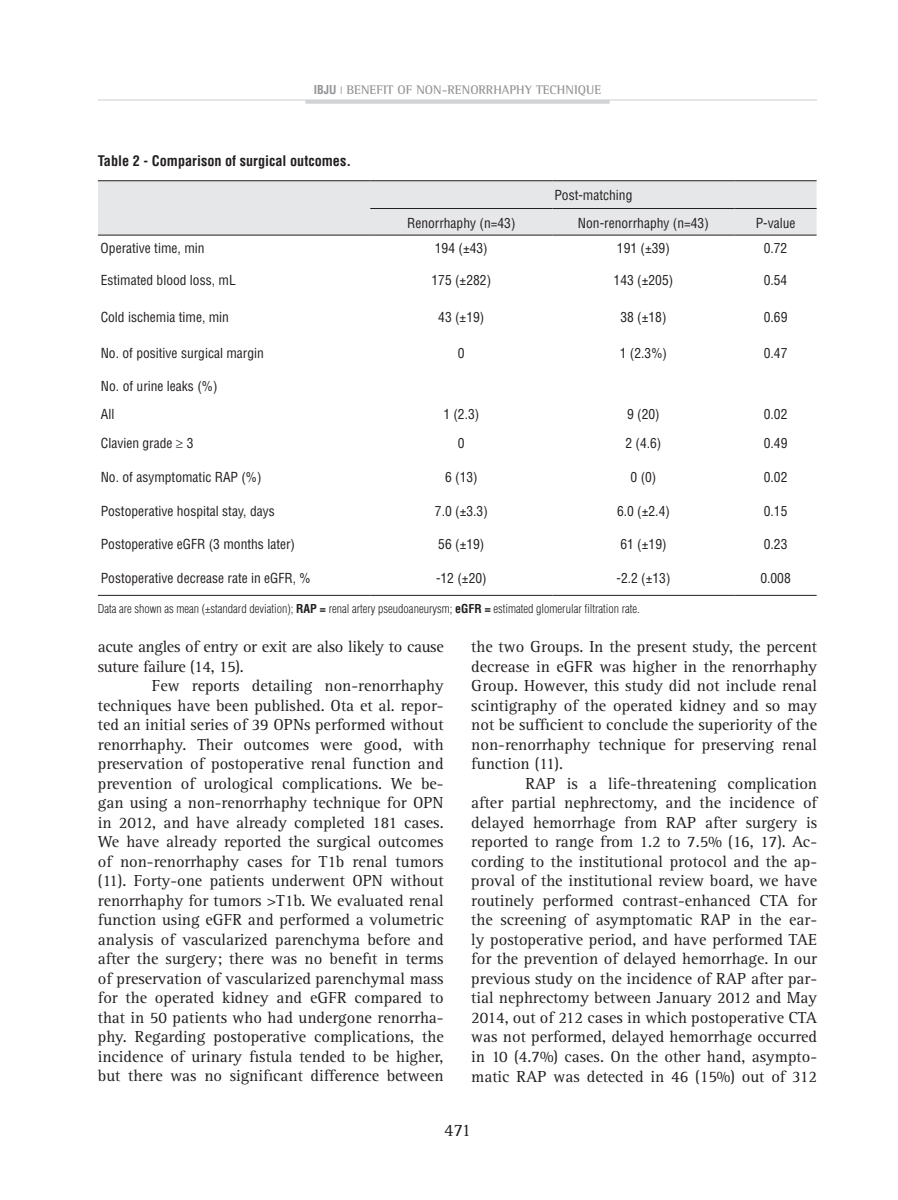
<style>
.page{position:relative;width:898px;height:1200px;background:#fff}
.page>*{position:absolute;margin:0;border:0;box-sizing:border-box;transform-origin:0 0}
.t1{font:18px "Rotis Serif";color:#231f20}
.t2{font:16.5px/19.5px "Rotis Serif";color:#231f20;text-align:justify}
.t3{font:16.5px/19.5px "Rotis Serif";letter-spacing:-.02em;color:#231f20}
.t4{font:700 condensed 14.25px "Helvetica";color:#231f20}
.t5{font:condensed 13.5px/27.6px "Helvetica";color:#231f20}
.t6{font:700 12.75px "Rotis Semi Serif";color:#939598}
.t7{font:300 condensed 12px "Helvetica";color:#231f20}
.s1{font-family:"Helvetica";font-stretch:condensed;font-size:12px}
.s2{font-weight:700}
</style>
<div class="page">
<hr style="left:98px;top:99px;width:718px;height:2px;background:#dcdddf">
<hr style="left:305px;top:100px;width:304px;height:4px;background:#d1d2d4">
<div style="left:98px;top:181px;width:718px;height:54px;background:#e6e7e9"></div>
<hr style="left:98px;top:595px;width:272px;height:1px;background:#231f20">
<hr style="left:370px;top:595px;width:182px;height:1px;background:#231f20">
<hr style="left:552px;top:595px;width:182px;height:1px;background:#231f20">
<hr style="left:734px;top:595px;width:82px;height:1px;background:#231f20">
<hr style="left:98px;top:180px;width:272px;height:1px;background:#231f20">
<hr style="left:370px;top:180px;width:182px;height:1px;background:#231f20">
<hr style="left:552px;top:180px;width:182px;height:1px;background:#231f20">
<hr style="left:734px;top:180px;width:82px;height:1px;background:#231f20">
<hr style="left:98px;top:235px;width:272px;height:1px;background:#231f20">
<hr style="left:370px;top:208px;width:182px;height:1px;background:#231f20">
<hr style="left:552px;top:208px;width:182px;height:1px;background:#231f20">
<hr style="left:734px;top:208px;width:82px;height:1px;background:#231f20">
<hr style="left:370px;top:235px;width:182px;height:1px;background:#231f20">
<hr style="left:552px;top:235px;width:182px;height:1px;background:#231f20">
<hr style="left:734px;top:235px;width:82px;height:1px;background:#231f20">
<p class="t6" style="left:314px;top:82px;width:289px"><span class="s1">ibju</span> <sup>|</sup> BENEFIT OF NON-RENORRHAPHY TECHNIQUE</p>
<p class="t4" style="left:98px;top:152px;width:255px">Table 2 - Comparison of surgical outcomes.</p>
<p class="t5" style="left:554px;top:181px;width:79px">Post-matching</p>
<p class="t5" style="left:407px;top:209px;width:110px">Renorrhaphy (n=43)</p>
<p class="t5" style="left:577px;top:209px;width:132px">Non-renorrhaphy (n=43)</p>
<p class="t5" style="left:755px;top:209px;width:41px">P-value</p>
<p class="t5" style="left:101px;top:234px;width:105px">Operative time, min</p>
<p class="t5" style="left:434px;top:234px;width:54px">194 (±43)</p>
<p class="t5" style="left:616px;top:234px;width:54px">191 (±39)</p>
<p class="t5" style="left:763px;top:234px;width:25px">0.72</p>
<p class="t5" style="left:101px;top:266px;width:136px">Estimated blood loss, mL</p>
<p class="t5" style="left:431px;top:266px;width:61px">175 (±282)</p>
<p class="t5" style="left:613px;top:266px;width:61px">143 (±205)</p>
<p class="t5" style="left:763px;top:266px;width:25px">0.54</p>
<p class="t5" style="left:101px;top:303px;width:130px">Cold ischemia time, min</p>
<p class="t5" style="left:438px;top:303px;width:48px">43 (±19)</p>
<p class="t5" style="left:620px;top:303px;width:48px">38 (±18)</p>
<p class="t5" style="left:763px;top:303px;width:25px">0.69</p>
<p class="t5" style="left:101px;top:339px;width:165px">No. of positive surgical margin</p>
<p class="t5" style="left:458px;top:339px;width:8px">0</p>
<p class="t5" style="left:619px;top:339px;width:49px">1 (2.3%)</p>
<p class="t5" style="left:763px;top:339px;width:25px">0.47</p>
<p class="t5" style="left:101px;top:372px;width:118px">No. of urine leaks (%)<br>All</p>
<p class="t5" style="left:443px;top:400px;width:37px">1 (2.3)</p>
<p class="t5" style="left:627px;top:400px;width:34px">9 (20)</p>
<p class="t5" style="left:763px;top:400px;width:25px">0.02</p>
<p class="t5" style="left:101px;top:429px;width:94px">Clavien grade ≥ 3</p>
<p class="t5" style="left:458px;top:429px;width:8px">0</p>
<p class="t5" style="left:625px;top:429px;width:37px">2 (4.6)</p>
<p class="t5" style="left:763px;top:429px;width:25px">0.49</p>
<p class="t5" style="left:101px;top:463px;width:162px">No. of asymptomatic RAP (%)</p>
<p class="t5" style="left:445px;top:463px;width:34px">6 (13)</p>
<p class="t5" style="left:630px;top:463px;width:27px">0 (0)</p>
<p class="t5" style="left:763px;top:463px;width:25px">0.02</p>
<p class="t5" style="left:101px;top:496px;width:175px">Postoperative hospital stay, days</p>
<p class="t5" style="left:435px;top:496px;width:54px">7.0 (±3.3)</p>
<p class="t5" style="left:616px;top:496px;width:54px">6.0 (±2.4)</p>
<p class="t5" style="left:763px;top:496px;width:25px">0.15</p>
<p class="t5" style="left:101px;top:529px;width:196px">Postoperative eGFR (3 months later)</p>
<p class="t5" style="left:438px;top:529px;width:48px">56 (±19)</p>
<p class="t5" style="left:620px;top:529px;width:48px">61 (±19)</p>
<p class="t5" style="left:763px;top:529px;width:25px">0.23</p>
<p class="t5" style="left:101px;top:564px;width:211px">Postoperative decrease rate in eGFR, %</p>
<p class="t5" style="left:436px;top:564px;width:52px">-12 (±20)</p>
<p class="t5" style="left:616px;top:564px;width:55px">-2.2 (±13)</p>
<p class="t5" style="left:760px;top:564px;width:32px">0.008</p>
<p class="t7" style="left:98px;top:601px;width:543px">Data are shown as mean (±standard deviation); <span class="s2">RAP =</span> renal artery pseudoaneurysm; <span class="s2">eGFR =</span> estimated glomerular filtration rate.</p>
<p class="t3" style="left:98px;top:637px;width:347px">acute angles of entry or exit are also likely to cause suture failure (14, 15).</p>
<p class="t2" style="left:98px;top:676px;width:347px;text-indent:54px">Few reports detailing non-renorrhaphy techniques have been published. Ota et al. repor&shy;ted an initial series of 39 OPNs performed without renorrhaphy. Their outcomes were good, with preservation of postoperative renal function and prevention of urological complications. We be&shy;gan using a non-renorrhaphy technique for OPN in 2012, and have already completed 181 cases.<br>We have already reported the surgical outcomes of non-renorrhaphy cases for T1b renal tumors (11). Forty-one patients underwent OPN without renorrhaphy for tumors &gt;T1b. We evaluated renal function using eGFR and performed a volumetric analysis of vascularized parenchyma before and after the surgery; there was no benefit in terms of preservation of vascularized parenchymal mass for the operated kidney and eGFR compared to that in 50 patients who had undergone renorrha&shy;phy. Regarding postoperative complications, the incidence of urinary fistula tended to be higher, but there was no significant difference between</p>
<p class="t2" style="left:471px;top:637px;width:347px">the two Groups. In the present study, the percent decrease in eGFR was higher in the renorrhaphy Group. However, this study did not include renal scintigraphy of the operated kidney and so may not be sufficient to conclude the superiority of the non-renorrhaphy technique for preserving renal function (11).</p>
<p class="t2" style="left:471px;top:773px;width:347px;text-indent:54px">RAP is a life-threatening complication after partial nephrectomy, and the incidence of delayed hemorrhage from RAP after surgery is reported to range from 1.2 to 7.5% (16, 17). Ac&shy;cording to the institutional protocol and the ap&shy;proval of the institutional review board, we have routinely performed contrast-enhanced CTA for the screening of asymptomatic RAP in the ear&shy;ly postoperative period, and have performed TAE for the prevention of delayed hemorrhage. In our previous study on the incidence of RAP after par&shy;tial nephrectomy between January 2012 and May 2014, out of 212 cases in which postoperative CTA was not performed, delayed hemorrhage occurred in 10 (4.7%) cases. On the other hand, asympto&shy;matic RAP was detected in 46 (15%) out of 312</p>
<p class="t1" style="left:444px;top:1119px;width:28px">471</p>
</div>
